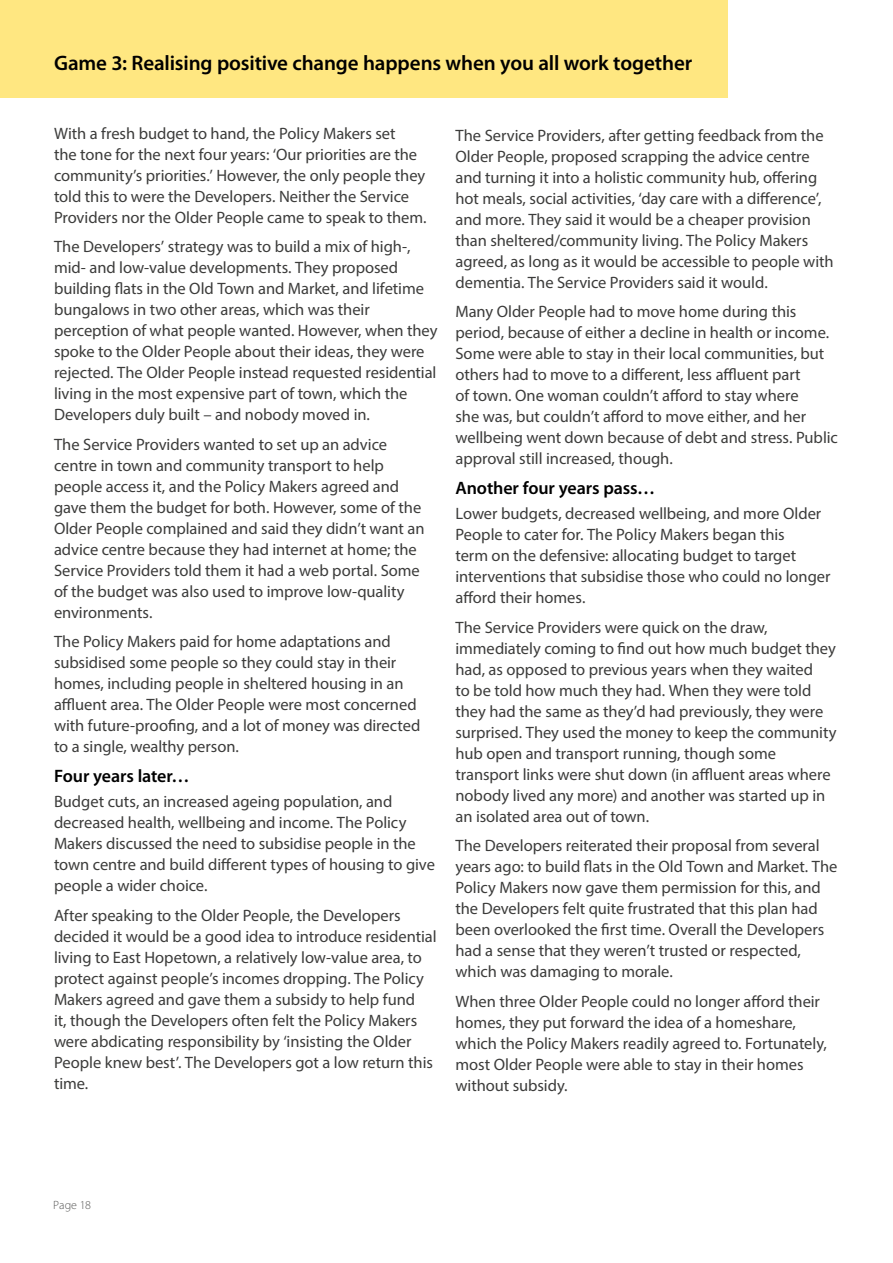
<style>
.page{position:relative;width:893px;height:1263px;background:#fff}
.page>*{position:absolute;margin:0;border:0;box-sizing:border-box;transform-origin:0 0}
.t1{font:600 21px "Myriad Pro";letter-spacing:-.01em;color:#000}
.t2{font:600 18px "Myriad Pro";letter-spacing:-.005em;color:#000}
.t3{font:16.5px/21px "Myriad Pro";letter-spacing:-.005em;color:#3c3c3b}
.t4{font:300 12px "Myriad Pro";letter-spacing:.005em;color:#575756}
</style>
<div class="page">
<div style="left:0;top:0;width:727px;height:98px;background:#ffe781"></div>
<p class="t1" style="left:54px;top:49px;width:640px">Game 3: Realising positive change happens when you all work together</p>
<p class="t3" style="left:54px;top:122px;width:374px">With a fresh budget to hand, the Policy Makers set<br>the tone for the next four years: ‘Our priorities are the community’s priorities.’ However, the only people they told this to were the Developers. Neither the Service Providers nor the Older People came to speak to them.</p>
<p class="t3" style="left:54px;top:236px;width:385px">The Developers’ strategy was to build a mix of high-, mid- and low-value developments. They proposed building flats in the Old Town and Market, and lifetime bungalows in two other areas, which was their perception of what people wanted. However, when they spoke to the Older People about their ideas, they were rejected. The Older People instead requested residential living in the most expensive part of town, which the Developers duly built – and nobody moved in.</p>
<p class="t3" style="left:54px;top:433px;width:372px">The Service Providers wanted to set up an advice centre in town and community transport to help people access it, and the Policy Makers agreed and gave them the budget for both. However, some of the Older People complained and said they didn’t want an advice centre because they had internet at home; the Service Providers told them it had a web portal. Some of the budget was also used to improve low-quality environments.</p>
<p class="t3" style="left:54px;top:631px;width:368px">The Policy Makers paid for home adaptations and subsidised some people so they could stay in their homes, including people in sheltered housing in an affluent area. The Older People were most concerned with future-proofing, and a lot of money was directed to a single, wealthy person.</p>
<p class="t2" style="left:54px;top:764px;width:137px">Four years later…</p>
<p class="t3" style="left:54px;top:791px;width:382px">Budget cuts, an increased ageing population, and decreased health, wellbeing and income. The Policy Makers discussed the need to subsidise people in the town centre and build different types of housing to give people a wider choice.</p>
<p class="t3" style="left:54px;top:904px;width:384px">After speaking to the Older People, the Developers decided it would be a good idea to introduce residential living to East Hopetown, a relatively low-value area, to protect against people’s incomes dropping. The Policy Makers agreed and gave them a subsidy to help fund<br>it, though the Developers often felt the Policy Makers were abdicating responsibility by ‘insisting the Older People knew best’. The Developers got a low return this time.</p>
<p class="t3" style="left:455px;top:125px;width:380px">The Service Providers, after getting feedback from the Older People, proposed scrapping the advice centre and turning it into a holistic community hub, offering hot meals, social activities, ‘day care with a difference’, and more. They said it would be a cheaper provision than sheltered/community living. The Policy Makers agreed, as long as it would be accessible to people with dementia. The Service Providers said it would.</p>
<p class="t3" style="left:455px;top:301px;width:384px">Many Older People had to move home during this period, because of either a decline in health or income.<br>Some were able to stay in their local communities, but others had to move to a different, less affluent part<br>of town. One woman couldn’t afford to stay where<br>she was, but couldn’t afford to move either, and her wellbeing went down because of debt and stress. Public approval still increased, though.</p>
<p class="t2" style="left:455px;top:476px;width:201px">Another four years pass…</p>
<p class="t3" style="left:455px;top:503px;width:377px">Lower budgets, decreased wellbeing, and more Older People to cater for. The Policy Makers began this<br>term on the defensive: allocating budget to target interventions that subsidise those who could no longer afford their homes.</p>
<p class="t3" style="left:455px;top:616px;width:383px">The Service Providers were quick on the draw, immediately coming to find out how much budget they had, as opposed to previous years when they waited<br>to be told how much they had. When they were told they had the same as they’d had previously, they were surprised. They used the money to keep the community hub open and transport running, though some transport links were shut down (in affluent areas where nobody lived any more) and another was started up in an isolated area out of town.</p>
<p class="t3" style="left:455px;top:835px;width:383px">The Developers reiterated their proposal from several years ago: to build flats in the Old Town and Market. The Policy Makers now gave them permission for this, and the Developers felt quite frustrated that this plan had been overlooked the first time. Overall the Developers had a sense that they weren’t trusted or respected, which was damaging to morale.</p>
<p class="t3" style="left:455px;top:990px;width:373px">When three Older People could no longer afford their homes, they put forward the idea of a homeshare, which the Policy Makers readily agreed to. Fortunately, most Older People were able to stay in their homes without subsidy.</p>
<p class="t4" style="left:53px;top:1198px;width:39px">Page 18</p>
</div>
